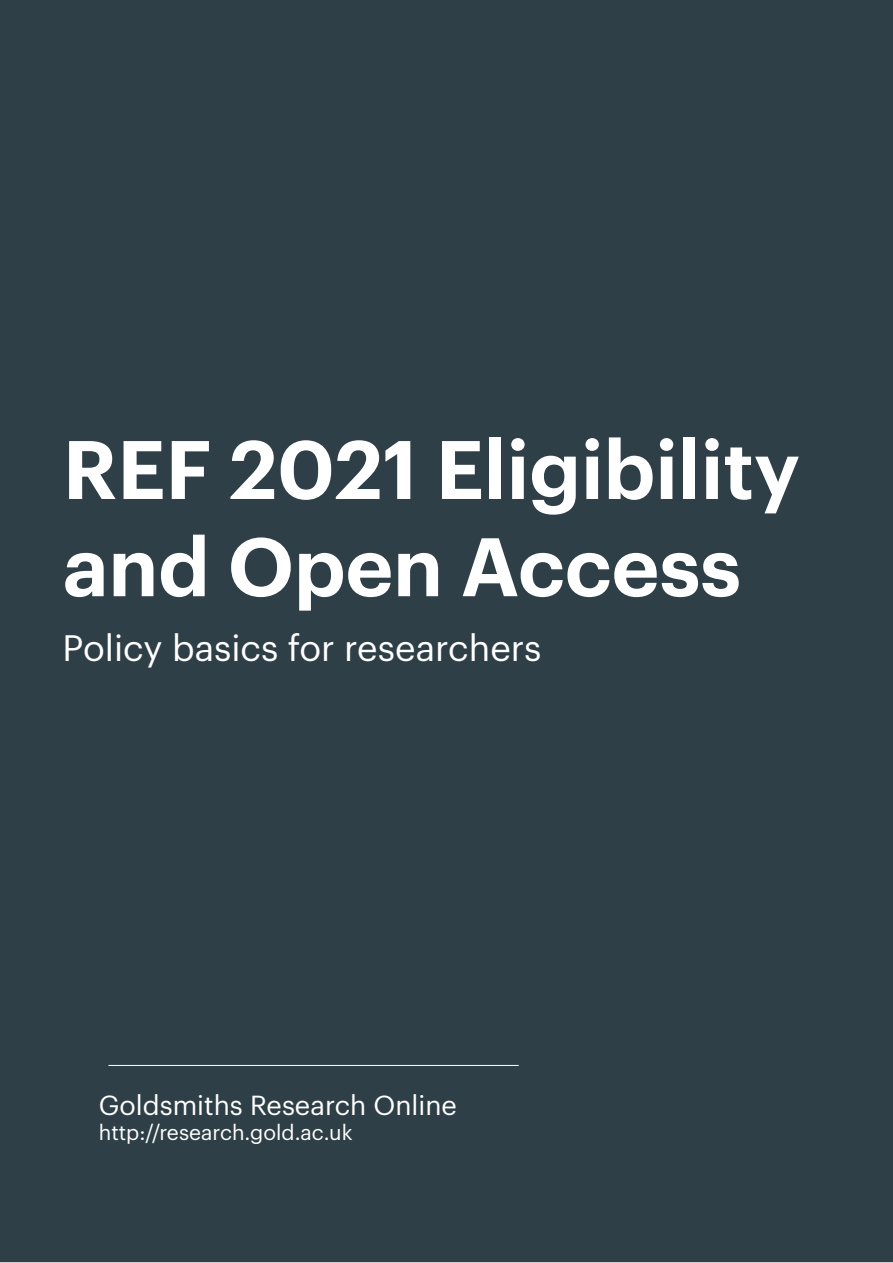
<style>
.page{position:relative;width:893px;height:1263px;background:#2f3f47}
.page>*{position:absolute;margin:0;border:0;box-sizing:border-box;transform-origin:0 0}
.t1{font:600 81px/97.2px "Graphik";color:#fff}
.t2{font:36px "Graphik";color:#fff}
.t3{font:27px "Graphik";color:#fff}
.t4{font:21px "Graphik";color:#fff}
</style>
<div class="page">
<hr style="left:108px;top:1065px;width:411px;height:1px;background:#fff">
<p class="t1" style="left:63px;top:414px;width:739px">REF 2021 Eligibility and Open Access</p>
<p class="t2" style="left:63px;top:621px;width:480px">Policy basics for researchers</p>
<p class="t3" style="left:99px;top:1084px;width:359px">Goldsmiths Research Online</p>
<p class="t4" style="left:99px;top:1116px;width:255px">http://research.gold.ac.uk</p>
</div>
